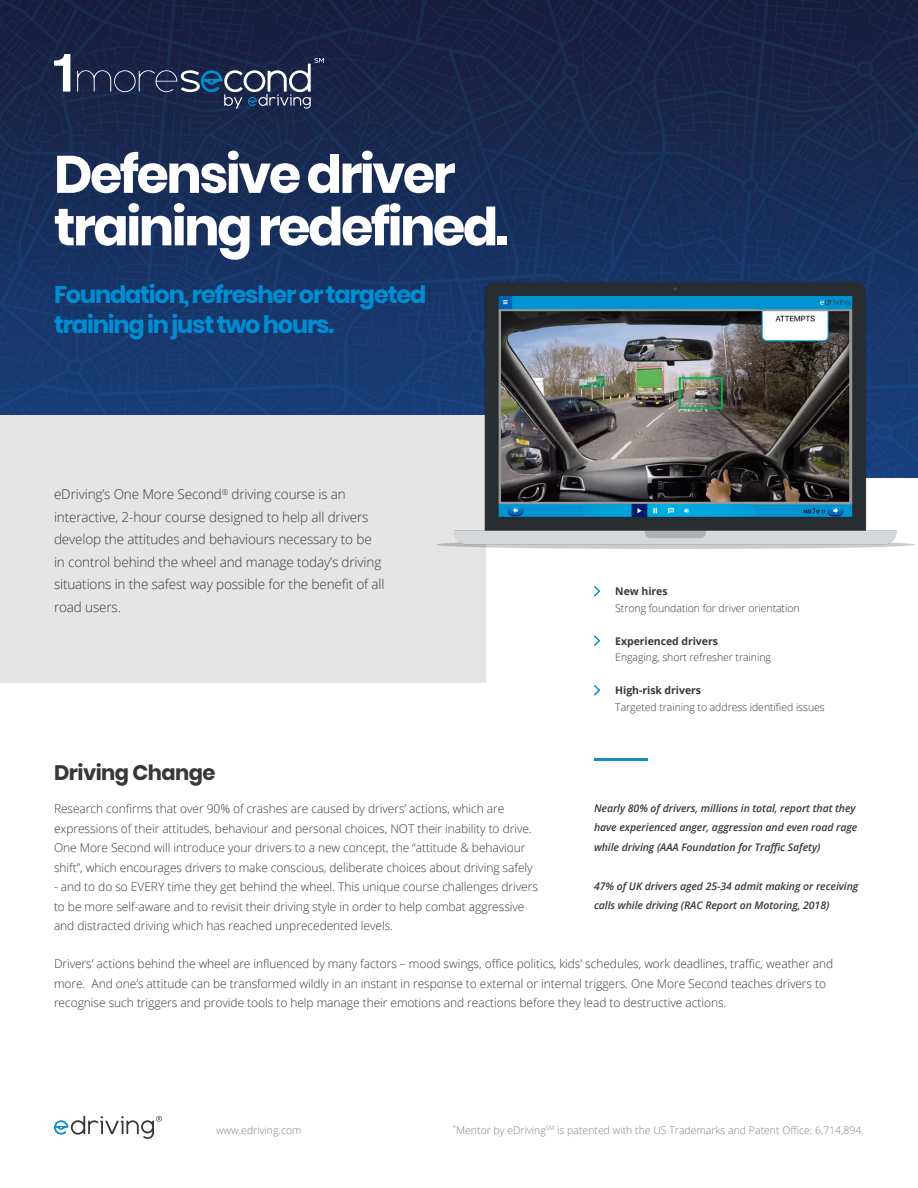
<style>
.page{position:relative;width:918px;height:1188px;background:#fff}
.page>*{position:absolute;margin:0;border:0;box-sizing:border-box;transform-origin:0 0}
.t1{font:700 52.5px "Poppins";letter-spacing:-.05em;color:#fff}
.t2{font:700 24px/30px "Poppins";letter-spacing:-.05em;color:#008ed3}
.t3{font:700 21px "Poppins";letter-spacing:-.025em;color:#383839}
.t4{font:300 13.5px/22.5px "Open Sans";letter-spacing:-.01em;color:#383839}
.t5{font:300 12px/19.5px "Open Sans";letter-spacing:-.005em;color:#383839}
.t6{font:italic 600 10.5px/19.5px "Open Sans";letter-spacing:-.005em;color:#383839}
.t7{font:300 10.5px/16.5px "Open Sans";letter-spacing:-.005em;color:#383839}
.t8{font:300 10.5px "Open Sans";color:#808184}
.s1{font-weight:700}
</style>
<div class="page">
<img style="left:0;top:0;width:918px;height:478px">
<div style="left:0;top:416px;width:486px;height:267px;background:#e5e5e5"></div>
<img style="left:438px;top:283px;width:476px;height:266px">
<svg style="left:594px;top:586px;width:6px;height:10px"></svg>
<svg style="left:594px;top:635px;width:6px;height:11px"></svg>
<svg style="left:594px;top:685px;width:6px;height:10px"></svg>
<hr style="left:594px;top:758px;width:54px;height:3px;background:#148ccc">
<svg style="left:54px;top:54px;width:16px;height:38px"></svg>
<svg style="left:77px;top:58px;width:247px;height:51px"></svg>
<svg style="left:54px;top:1116px;width:108px;height:22px"></svg>
<p class="t1" style="left:54px;top:144px;width:403px">Defensive driver</p>
<p class="t1" style="left:54px;top:197px;width:456px">training redefined.</p>
<p class="t2" style="left:54px;top:279px;width:374px">Foundation, refresher or targeted training in just two hours.</p>
<p class="t4" style="left:54px;top:483px;width:332px">eDriving’s One More Second<sup>®</sup> driving course is an interactive, 2-hour course designed to help all drivers develop the attitudes and behaviours necessary to be in control behind the wheel and manage today’s driving situations in the safest way possible for the benefit of all road users.</p>
<p class="t7" style="left:615px;top:583px;width:186px"><span class="s1">New hires<br></span>Strong foundation for driver orientation</p>
<p class="t7" style="left:615px;top:633px;width:157px"><span class="s1">Experienced drivers<br></span>Engaging, short refresher training</p>
<p class="t7" style="left:615px;top:682px;width:211px"><span class="s1">High-risk drivers<br></span>Targeted training to address identified issues</p>
<p class="t3" style="left:54px;top:761px;width:163px">Driving Change</p>
<p class="t5" style="left:54px;top:799px;width:480px">Research confirms that over 90% of crashes are caused by drivers’ actions, which are expressions of their attitudes, behaviour and personal choices, NOT their inability to drive.<br>One More Second will introduce your drivers to a new concept, the “attitude &amp; behaviour shift”, which encourages drivers to make conscious, deliberate choices about driving safely</p>
<p class="t5" style="left:54px;top:877px;width:486px">- and to do so EVERY time they get behind the wheel. This unique course challenges drivers to be more self-aware and to revisit their driving style in order to help combat aggressive and distracted driving which has reached unprecedented levels.</p>
<p class="t5" style="left:54px;top:954px;width:781px">Drivers’ actions behind the wheel are influenced by many factors – mood swings, office politics, kids’ schedules, work deadlines, traffic, weather and more. And one’s attitude can be transformed wildly in an instant in response to external or internal triggers. One More Second teaches drivers to recognise such triggers and provide tools to help manage their emotions and reactions before they lead to destructive actions.</p>
<p class="t6" style="left:594px;top:798px;width:265px">Nearly 80% of drivers, millions in total, report that they have experienced anger, aggression and even road rage while driving (AAA Foundation for Traffic Safety)</p>
<p class="t6" style="left:594px;top:876px;width:266px">47% of UK drivers aged 25-34 admit making or receiving calls while driving (RAC Report on Motoring, 2018)</p>
<p class="t8" style="left:216px;top:1123px;width:87px">www.edriving.com</p>
<p class="t8" style="left:453px;top:1123px;width:413px"><sup>*</sup>Mentor by eDriving<sup>SM</sup> is patented with the US Trademarks and Patent Office: 6,714,894.</p>
</div>
